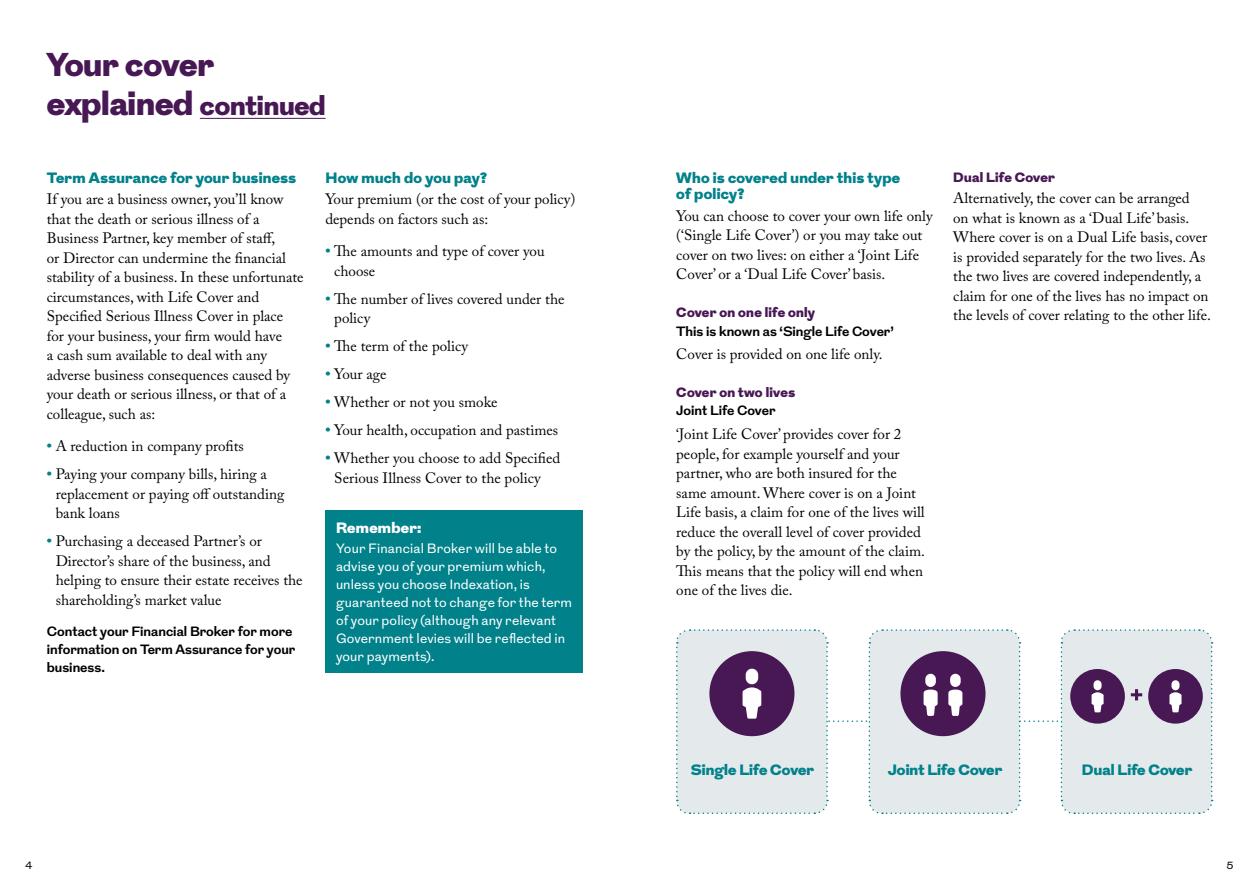
<style>
.page{position:relative;width:1259px;height:893px;background:#fff}
.page>*{position:absolute;margin:0;border:0;box-sizing:border-box;transform-origin:0 0}
.t1{font:900 33px/39px "Grot";color:#471854}
.t2{font:15px/19.5px "Adobe Caslon Pro";color:#000}
.t3{font:900 15px/16.5px "Grot";letter-spacing:.015em;color:#01818a}
.t4{font:900 15px "Grot";letter-spacing:.02em;color:#fff}
.t5{font:13.5px/18px "Grot";letter-spacing:.01em;color:#fff}
.t6{font:700 13.5px/18px "Grot";color:#000}
.t7{font:900 13.5px "Grot";letter-spacing:.02em;color:#471854}
.t8{font:10.5px "Grot";color:#000}
.s1{font-size:27px}
.s2{font-weight:700;color:#01818a}
</style>
<div class="page">
<hr style="left:200px;top:118px;width:125px;height:1px;background:#471854">
<div style="left:325px;top:511px;width:258px;height:162px;background:#01818a"></div>
<svg style="left:676px;top:629px;width:537px;height:185px"></svg>
<h1 class="t1" style="left:47px;top:46px;width:280px">Your cover explained <span class="s1">continued</span></h1>
<p class="t3" style="left:47px;top:170px;width:251px">Term Assurance for your business</p>
<p class="t2" style="left:47px;top:190px;width:258px">If you are a business owner, you’ll know that the death or serious illness of a Business Partner, key member of staff,<br>or Director can undermine the financial stability of a business. In these unfortunate circumstances, with Life Cover and Specified Serious Illness Cover in place for your business, your firm would have<br>a cash sum available to deal with any adverse business consequences caused by your death or serious illness, or that of a colleague, such as:</p>
<p class="t2" style="left:47px;top:436px;width:199px"><span class="s2">•</span> A reduction in company profits</p>
<p class="t2" style="left:56px;top:464px;width:230px;text-indent:-9px"><span class="s2">•</span> Paying your company bills, hiring a replacement or paying off outstanding bank loans</p>
<p class="t2" style="left:56px;top:531px;width:248px;text-indent:-9px"><span class="s2">•</span> Purchasing a deceased Partner’s or Director’s share of the business, and helping to ensure their estate receives the shareholding’s market value</p>
<p class="t6" style="left:47px;top:622px;width:250px">Contact your Financial Broker for more information on Term Assurance for your business.</p>
<p class="t3" style="left:325px;top:170px;width:163px">How much do you pay?</p>
<p class="t2" style="left:325px;top:190px;width:251px">Your premium (or the cost of your policy) depends on factors such as:</p>
<p class="t2" style="left:334px;top:241px;width:212px;text-indent:-9px"><span class="s2">•</span> The amounts and type of cover you choose</p>
<p class="t2" style="left:334px;top:289px;width:232px;text-indent:-9px"><span class="s2">•</span> The number of lives covered under the policy</p>
<p class="t2" style="left:325px;top:336px;width:144px"><span class="s2">•</span> The term of the policy</p>
<p class="t2" style="left:325px;top:364px;width:63px"><span class="s2">•</span> Your age</p>
<p class="t2" style="left:325px;top:392px;width:174px"><span class="s2">•</span> Whether or not you smoke</p>
<p class="t2" style="left:325px;top:420px;width:234px"><span class="s2">•</span> Your health, occupation and pastimes</p>
<p class="t2" style="left:334px;top:448px;width:227px;text-indent:-9px"><span class="s2">•</span> Whether you choose to add Specified<br>Serious Illness Cover to the policy</p>
<p class="t4" style="left:336px;top:517px;width:87px">Remember:</p>
<p class="t5" style="left:336px;top:539px;width:237px">Your Financial Broker will be able to advise you of your premium which, unless you choose Indexation, is guaranteed not to change for the term of your policy (although any relevant Government levies will be reflected in your payments).</p>
<p class="t3" style="left:676px;top:170px;width:225px">Who is covered under this type of policy?</p>
<p class="t2" style="left:676px;top:206px;width:258px">You can choose to cover your own life only (‘Single Life Cover’) or you may take out cover on two lives: on either a ‘Joint Life Cover’ or a ‘Dual Life Cover’ basis.</p>
<p class="t7" style="left:676px;top:303px;width:140px">Cover on one life only</p>
<p class="t6" style="left:676px;top:322px;width:219px">This is known as ‘Single Life Cover’</p>
<p class="t2" style="left:676px;top:344px;width:208px">Cover is provided on one life only.</p>
<p class="t7" style="left:676px;top:383px;width:120px">Cover on two lives</p>
<p class="t6" style="left:676px;top:402px;width:101px">Joint Life Cover</p>
<p class="t2" style="left:676px;top:424px;width:250px">‘Joint Life Cover’ provides cover for 2 people, for example yourself and your partner, who are both insured for the same amount. Where cover is on a Joint Life basis, a claim for one of the lives will reduce the overall level of cover provided by the policy, by the amount of the claim.<br>This means that the policy will end when one of the lives die.</p>
<p class="t7" style="left:953px;top:167px;width:103px">Dual Life Cover</p>
<p class="t2" style="left:953px;top:188px;width:259px">Alternatively, the cover can be arranged<br>on what is known as a ‘Dual Life’ basis.<br>Where cover is on a Dual Life basis, cover is provided separately for the two lives. As the two lives are covered independently, a claim for one of the lives has no impact on the levels of cover relating to the other life.</p>
<p class="t3" style="left:691px;top:762px;width:125px">Single Life Cover</p>
<p class="t3" style="left:887px;top:762px;width:116px">Joint Life Cover</p>
<p class="t3" style="left:1082px;top:762px;width:112px">Dual Life Cover</p>
<p class="t8" style="left:26px;top:859px;width:8px">4</p>
<p class="t8" style="left:1227px;top:859px;width:8px">5</p>
</div>
